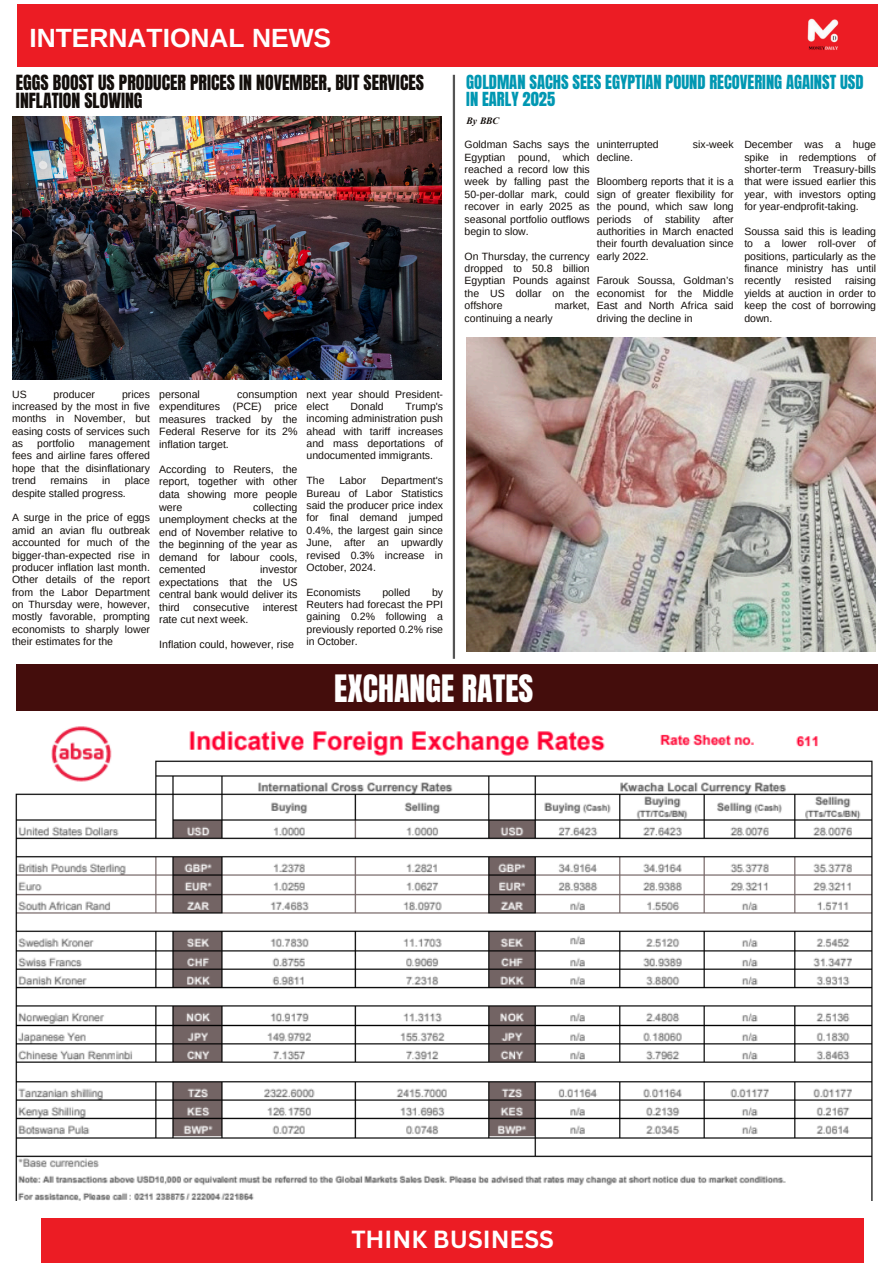
<style>
.page{position:relative;width:893px;height:1263px;background:#fff}
.page>*{position:absolute;margin:0;border:0;box-sizing:border-box;transform-origin:0 0}
.t1{font:32.1px "Anton";color:#fff}
.t2{font:700 26.4px "Arimo";color:#fff}
.t3{font:700 24.15px "Canva Sans";color:#fff}
.t4{font:17.77px/18.6px "Anton";color:#130e0b}
.t5{font:16.5px/16.9px "Anton";color:#0097b2}
.t6{font:10.65px/12.5px "Arimo";color:#130e0b;text-align:justify}
.t7{font:10.5px/12.4px "Arimo";color:#130e0b;text-align:justify}
.t8{font:italic 700 9.45px "Times NRMT Pro";color:#130e0b}
</style>
<div class="page">
<div style="left:41px;top:1218px;width:823px;height:45px;background:#ec1c24"></div>
<div style="left:17px;top:4px;width:860px;height:63px;background:#ec1c24"></div>
<img style="left:807px;top:18px;width:32px;height:32px">
<img style="left:15px;top:726px;width:858px;height:474px">
<div style="left:16px;top:665px;width:861px;height:46px;background:#440d0c"></div>
<hr style="left:453px;top:75px;width:2px;height:584px;background:#545454">
<img style="left:12px;top:117px;width:430px;height:263px">
<img style="left:466px;top:338px;width:410px;height:313px">
<h4 class="t2" style="left:29px;top:24px;width:303px">INTERNATIONAL NEWS</h4>
<p class="t4" style="left:16px;top:73px;width:409px">EGGS BOOST US PRODUCER PRICES IN NOVEMBER, BUT SERVICES<br>INFLATION SLOWING</p>
<p class="t5" style="left:466px;top:74px;width:399px">GOLDMAN SACHS SEES EGYPTIAN POUND RECOVERING AGAINST USD<br>IN EARLY 2025</p>
<h4 class="t8" style="left:466px;top:117px;width:34px">By BBC</h4>
<h4 class="t7" style="left:464px;top:138px;width:127px">Goldman Sachs says the Egyptian pound, which reached a record low this week by falling past the 50-per-dollar mark, could recover in early 2025 as seasonal portfolio outflows begin to slow.</h4>
<h4 class="t7" style="left:464px;top:250px;width:127px">On Thursday, the currency dropped to 50.8 billion Egyptian Pounds against the US dollar on the offshore</h4>
<h4 class="t7" style="left:597px;top:138px;width:63px">uninterrupted</h4>
<h4 class="t7" style="left:693px;top:138px;width:42px">six-week</h4>
<h4 class="t7" style="left:597px;top:151px;width:38px">decline.</h4>
<h4 class="t7" style="left:597px;top:176px;width:138px">Bloomberg reports that it is a sign of greater flexibility for the pound, which saw long periods of stability after authorities in March enacted their fourth devaluation since early 2022.</h4>
<h4 class="t7" style="left:597px;top:275px;width:138px">Farouk Soussa, Goldman’s economist for the Middle East and North Africa said driving the decline in</h4>
<h4 class="t7" style="left:555px;top:299px;width:36px">market,</h4>
<h4 class="t7" style="left:464px;top:312px;width:90px">continuing a nearly</h4>
<h3 class="t7" style="left:744px;top:138px;width:133px">December was a huge spike in redemptions of shorter-term Treasury-bills that were issued earlier this year, with investors opting for year-endprofit-taking.</h3>
<p class="t7" style="left:744px;top:225px;width:133px">Soussa said this is leading to a lower roll-over of positions, particularly as the finance ministry has until recently</p>
<p class="t7" style="left:744px;top:275px;width:133px;text-indent:101px">raising yields at auction in order to keep the cost of borrowing down.</p>
<p class="t7" style="left:795px;top:275px;width:38px">resisted</p>
<h4 class="t7" style="left:12px;top:388px;width:139px;text-indent:110px">prices increased by the most in five months in November, but easing costs of services such as</h4>
<h4 class="t7" style="left:12px;top:388px;width:16px">US</h4>
<h4 class="t7" style="left:54px;top:388px;width:43px">producer</h4>
<h4 class="t7" style="left:37px;top:437px;width:39px">portfolio</h4>
<h4 class="t7" style="left:12px;top:437px;width:139px;text-indent:77px">management fees and airline fares offered hope that the disinflationary trend</h4>
<h4 class="t7" style="left:12px;top:474px;width:139px;text-indent:113px">place despite stalled progress.</h4>
<h4 class="t7" style="left:12px;top:511px;width:139px">A surge in the price of eggs amid an avian flu outbreak accounted for much of the bigger-than-expected rise in producer inflation last month.<br>Other details of the report from the Labor Department on Thursday were, however, mostly favorable, prompting economists to sharply lower their estimates for the</h4>
<h4 class="t7" style="left:50px;top:474px;width:39px">remains</h4>
<h4 class="t7" style="left:102px;top:474px;width:10px">in</h4>
<h4 class="t6" style="left:159px;top:388px;width:140px;text-indent:78px">consumption expenditures (PCE) price measures tracked by the Federal Reserve for its 2% inflation target.</h4>
<h4 class="t6" style="left:159px;top:463px;width:140px">According to Reuters, the report, together with other data showing more people were</h4>
<h4 class="t6" style="left:159px;top:388px;width:42px">personal</h4>
<h4 class="t6" style="left:159px;top:501px;width:140px;text-indent:94px">collecting unemployment checks at the end of November relative to the beginning of the year as demand for labour cools, cemented</h4>
<h4 class="t6" style="left:159px;top:563px;width:140px;text-indent:101px">investor expectations that the US central bank would deliver its third</h4>
<h4 class="t6" style="left:193px;top:601px;width:58px">consecutive</h4>
<h4 class="t6" style="left:263px;top:601px;width:36px">interest</h4>
<h4 class="t6" style="left:159px;top:613px;width:91px">rate cut next week.</h4>
<h4 class="t6" style="left:159px;top:638px;width:136px">Inflation could, however, rise</h4>
<h4 class="t7" style="left:306px;top:388px;width:138px">next year should President&shy;elect</h4>
<h4 class="t7" style="left:350px;top:400px;width:35px">Donald</h4>
<h4 class="t7" style="left:306px;top:400px;width:138px;text-indent:99px">Trump's incoming administration push ahead with tariff increases and mass deportations of undocumented immigrants.</h4>
<p class="t7" style="left:306px;top:474px;width:20px">The</p>
<p class="t7" style="left:339px;top:474px;width:28px">Labor</p>
<p class="t7" style="left:306px;top:474px;width:138px;text-indent:74px">Department's Bureau of Labor Statistics said the producer price index for final demand jumped 0.4%, the largest gain since June, after an upwardly revised 0.3% increase in October, 2024.</p>
<h1 class="t7" style="left:306px;top:586px;width:56px">Economists</h1>
<h1 class="t7" style="left:382px;top:586px;width:30px">polled</h1>
<h1 class="t7" style="left:306px;top:586px;width:138px;text-indent:125px">by Reuters had forecast the PPI gaining 0.2% following a previously reported 0.2% rise in October.</h1>
<h4 class="t1" style="left:334px;top:666px;width:201px">EXCHANGE RATES</h4>
<h4 class="t3" style="left:351px;top:1222px;width:204px">THINK BUSINESS</h4>
</div>
